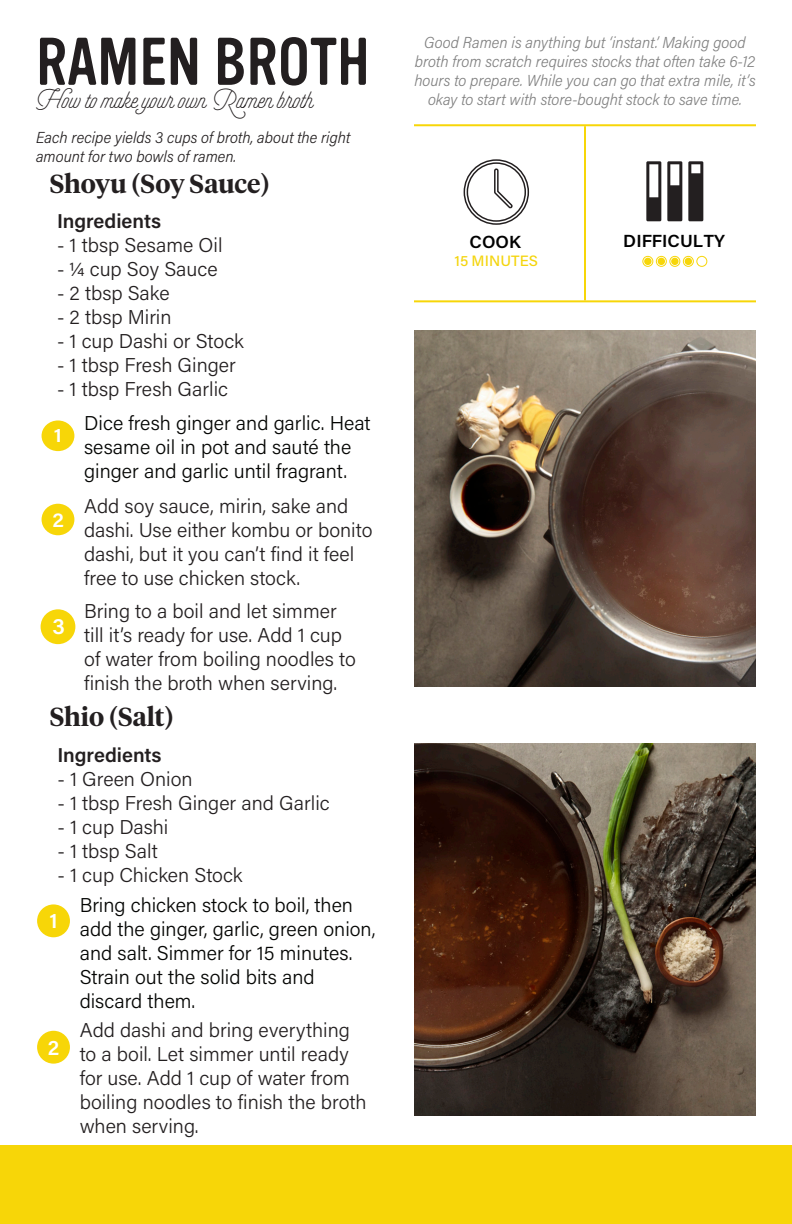
<style>
.page{position:relative;width:792px;height:1224px;background:#fff}
.page>*{position:absolute;margin:0;border:0;box-sizing:border-box;transform-origin:0 0}
.t1{font:66px "Vinyl OT";color:#231f20}
.t2{font:28px "Selfie";color:#231f20}
.t3{font:600 26px "Tiempos Headline";color:#231f20}
.t4{font:600 22.4px "Acumin Pro";color:#fff}
.t5{font:600 21.2px "Acumin Pro";color:#fff}
.t6{font:600 20.4px "Acumin Pro";color:#fff;scale:1.04 1}
.t7{font:300 20px/24px "Acumin Pro";color:#231f20}
.t8{font:300 20px/24px "Acumin Pro";color:#040503}
.t9{font:600 20px "Acumin Pro";color:#231f20}
.t10{font:600 19.8px "Acumin Pro";color:#fff;scale:1.07 1}
.t11{font:600 17.6px "Acumin Pro";color:#000}
.t12{font:italic 300 16px/19.2px "Acumin Pro Semi Cond";color:#808080;text-align:center}
.t13{font:italic 300 16px/19.2px "Acumin Pro Semi Cond";color:#231f20}
.t14{font:500 15px "Acumin Pro";letter-spacing:.005em;color:#f4d50e}
</style>
<div class="page">
<div style="left:42px;top:420px;width:32px;height:31px;background:#f7d608;border-radius:50%"></div>
<div style="left:42px;top:504px;width:32px;height:31px;background:#f7d608;border-radius:50%"></div>
<hr style="left:414px;top:124px;width:342px;height:2px;background:#f7d608">
<hr style="left:414px;top:300px;width:342px;height:2px;background:#f7d608">
<hr style="left:584px;top:126px;width:2px;height:174px;background:#f7d608">
<div style="left:0;top:1145px;width:792px;height:79px;background:#f7d608"></div>
<div style="left:37px;top:904px;width:33px;height:33px;background:#f7d608;border-radius:50%"></div>
<div style="left:41px;top:609px;width:34px;height:35px;background:#f7d608;border-radius:50%"></div>
<div style="left:37px;top:1031px;width:33px;height:33px;background:#f7d608;border-radius:50%"></div>
<svg style="left:463px;top:159px;width:67px;height:66px"></svg>
<img style="left:414px;top:744px;width:342px;height:372px">
<img style="left:414px;top:330px;width:342px;height:356px">
<svg style="left:688px;top:161px;width:15px;height:60px"></svg>
<svg style="left:667px;top:161px;width:15px;height:60px"></svg>
<svg style="left:646px;top:161px;width:15px;height:60px"></svg>
<div style="left:644px;top:258px;width:8px;height:7px;background:#f7d608;border-radius:50%"></div>
<div style="left:642px;top:256px;width:11px;height:11px;border:1px solid #f7d608;border-radius:50%"></div>
<div style="left:658px;top:258px;width:7px;height:7px;background:#f7d608;border-radius:50%"></div>
<div style="left:656px;top:256px;width:11px;height:11px;border:1px solid #f7d608;border-radius:50%"></div>
<div style="left:696px;top:256px;width:11px;height:11px;border:1px solid #f7d608;border-radius:50%"></div>
<div style="left:683px;top:256px;width:11px;height:11px;border:1px solid #f7d608;border-radius:50%"></div>
<div style="left:669px;top:256px;width:11px;height:11px;border:1px solid #f7d608;border-radius:50%"></div>
<div style="left:671px;top:258px;width:8px;height:7px;background:#f7d608;border-radius:50%"></div>
<div style="left:685px;top:258px;width:7px;height:7px;background:#f7d608;border-radius:50%"></div>
<p class="t1" style="left:36px;top:26px;width:335px">RAMEN BROTH</p>
<p class="t2" style="left:36px;top:83px;width:279px">How to make your own Ramen broth</p>
<p class="t13" style="left:36px;top:127px;width:316px">Each recipe yields 3 cups of broth, about the right amount for two bowls of ramen.</p>
<p class="t3" style="left:50px;top:165px;width:222px">Shoyu (Soy Sauce)</p>
<p class="t9" style="left:57px;top:207px;width:106px">Ingredients</p>
<p class="t7" style="left:57px;top:232px;width:167px">- 1 tbsp Sesame Oil</p>
<p class="t7" style="left:57px;top:256px;width:162px">- ¼ cup Soy Sauce</p>
<p class="t7" style="left:57px;top:280px;width:114px">- 2 tbsp Sake</p>
<p class="t7" style="left:57px;top:304px;width:116px">- 2 tbsp Mirin</p>
<p class="t7" style="left:57px;top:328px;width:189px">- 1 cup Dashi or Stock</p>
<p class="t7" style="left:57px;top:352px;width:180px">- 1 tbsp Fresh Ginger</p>
<p class="t7" style="left:57px;top:376px;width:173px">- 1 tbsp Fresh Garlic</p>
<p class="t10" style="left:54px;top:421px;width:9px">1</p>
<p class="t6" style="left:52px;top:505px;width:13px">2</p>
<p class="t4" style="left:52px;top:610px;width:14px">3</p>
<p class="t8" style="left:84px;top:410px;width:288px">Dice fresh ginger and garlic. Heat sesame oil in pot and sauté the ginger and garlic until fragrant.</p>
<p class="t7" style="left:84px;top:494px;width:290px">Add soy sauce, mirin, sake and dashi. Use either kombu or bonito dashi, but it you can’t find it feel free to use chicken stock.</p>
<p class="t7" style="left:84px;top:598px;width:273px">Bring to a boil and let simmer till it’s ready for use. Add 1 cup of water from boiling noodles to finish the broth when serving.</p>
<p class="t3" style="left:50px;top:699px;width:126px">Shio (Salt)</p>
<p class="t9" style="left:57px;top:741px;width:106px">Ingredients</p>
<p class="t7" style="left:57px;top:766px;width:137px">- 1 Green Onion</p>
<p class="t7" style="left:57px;top:790px;width:274px">- 1 tbsp Fresh Ginger and Garlic</p>
<p class="t7" style="left:57px;top:814px;width:112px">- 1 cup Dashi</p>
<p class="t7" style="left:57px;top:838px;width:102px">- 1 tbsp Salt</p>
<p class="t7" style="left:57px;top:862px;width:187px">- 1 cup Chicken Stock</p>
<p class="t5" style="left:49px;top:905px;width:10px">1</p>
<p class="t5" style="left:48px;top:1032px;width:13px">2</p>
<p class="t8" style="left:80px;top:892px;width:297px">Bring chicken stock to boil, then add the ginger, garlic, green onion, and salt. Simmer for 15 minutes.<br>Strain out the solid bits and discard them.</p>
<p class="t7" style="left:80px;top:1018px;width:288px">Add dashi and bring everything to a boil. Let simmer until ready for use. Add 1 cup of water from boiling noodles to finish the broth when serving.</p>
<p class="t12" style="left:414px;top:32px;width:343px">Good Ramen is anything but ‘instant.’ Making good broth from scratch requires stocks that often take 6-12 hours to prepare. While you can go that extra mile, it’s okay to start with store-bought stock to save time.</p>
<p class="t11" style="left:470px;top:230px;width:53px">COOK</p>
<p class="t14" style="left:455px;top:251px;width:85px">15 MINUTES</p>
<p class="t11" style="left:623px;top:228px;width:103px">DIFFICULTY</p>
</div>
